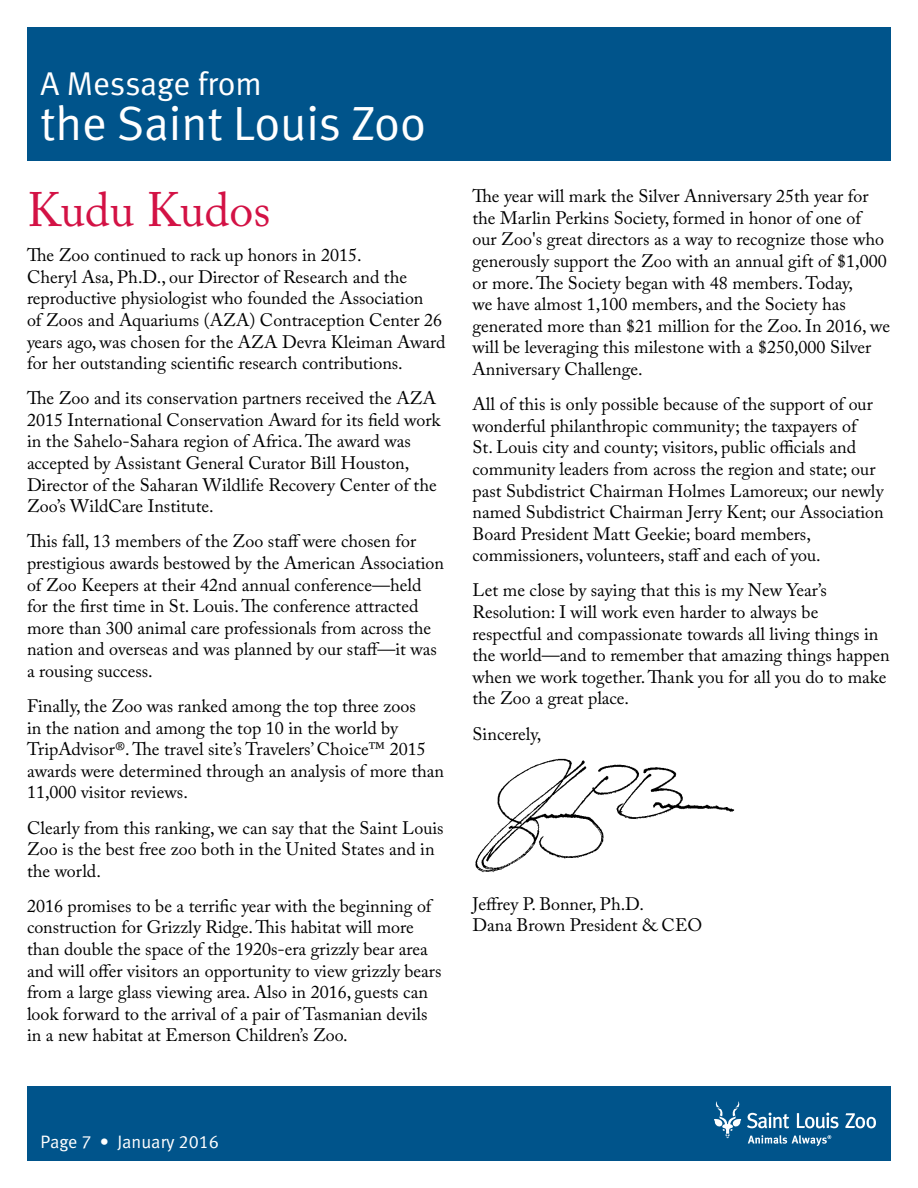
<style>
.page{position:relative;width:918px;height:1188px;background:#fff}
.page>*{position:absolute;margin:0;border:0;box-sizing:border-box;transform-origin:0 0}
.t1{font:48px "Meta Normal LF";color:#fff}
.t2{font:48px "Adobe Caslon";color:#d31245}
.t3{font:33px "Meta Normal LF";letter-spacing:-.005em;color:#fff}
.t4{font:18px/21.6px "Adobe Caslon Pro";color:#000}
.t5{font:18px "Meta Normal LF";color:#fff}
</style>
<div class="page">
<div style="left:27px;top:27px;width:864px;height:133px;background:#00548b"></div>
<div style="left:27px;top:1086px;width:864px;height:75px;background:#00548b"></div>
<svg style="left:747px;top:1113px;width:42px;height:15px"></svg>
<svg style="left:797px;top:1113px;width:42px;height:16px"></svg>
<svg style="left:845px;top:1113px;width:31px;height:15px"></svg>
<svg style="left:714px;top:1101px;width:27px;height:37px"></svg>
<svg style="left:748px;top:1135px;width:83px;height:11px"></svg>
<img style="left:475px;top:758px;width:260px;height:115px">
<h2 class="t3" style="left:40px;top:64px;width:223px">A Message from</h2>
<h1 class="t1" style="left:40px;top:96px;width:387px">the Saint Louis Zoo</h1>
<h1 class="t2" style="left:27px;top:182px;width:245px">Kudu Kudos</h1>
<p class="t4" style="left:27px;top:244px;width:420px">The Zoo continued to rack up honors in 2015.<br>Cheryl Asa, Ph.D., our Director of Research and the reproductive physiologist who founded the Association<br>of Zoos and Aquariums (AZA) Contraception Center 26 years ago, was chosen for the AZA Devra Kleiman Award for her outstanding scientific research contributions.</p>
<p class="t4" style="left:27px;top:387px;width:415px">The Zoo and its conservation partners received the AZA 2015 International Conservation Award for its field work in the Sahelo-Sahara region of Africa. The award was accepted by Assistant General Curator Bill Houston, Director of the Saharan Wildlife Recovery Center of the Zoo’s WildCare Institute.</p>
<p class="t4" style="left:27px;top:530px;width:419px">This fall, 13 members of the Zoo staff were chosen for prestigious awards bestowed by the American Association of Zoo Keepers at their 42nd annual conference—held for the first time in St. Louis. The conference attracted more than 300 animal care professionals from across the nation and overseas and was planned by our staff—it was a rousing success.</p>
<p class="t4" style="left:27px;top:695px;width:419px">Finally, the Zoo was ranked among the top three zoos<br>in the nation and among the top 10 in the world by TripAdvisor®. The travel site’s Travelers’ Choice™ 2015 awards were determined through an analysis of more than 11,000 visitor reviews.</p>
<p class="t4" style="left:27px;top:816px;width:418px">Clearly from this ranking, we can say that the Saint Louis<br>Zoo is the best free zoo both in the United States and in the world.</p>
<p class="t4" style="left:27px;top:895px;width:416px">2016 promises to be a terrific year with the beginning of construction for Grizzly Ridge. This habitat will more than double the space of the 1920s-era grizzly bear area and will offer visitors an opportunity to view grizzly bears from a large glass viewing area. Also in 2016, guests can look forward to the arrival of a pair of Tasmanian devils in a new habitat at Emerson Children’s Zoo.</p>
<p class="t4" style="left:472px;top:185px;width:419px">The year will mark the Silver Anniversary 25th year for the Marlin Perkins Society, formed in honor of one of<br>our Zoo's great directors as a way to recognize those who generously support the Zoo with an annual gift of $1,000 or more. The Society began with 48 members. Today,<br>we have almost 1,100 members, and the Society has generated more than $21 million for the Zoo. In 2016, we will be leveraging this milestone with a $250,000 Silver Anniversary Challenge.</p>
<p class="t4" style="left:472px;top:393px;width:413px">All of this is only possible because of the support of our wonderful philanthropic community; the taxpayers of<br>St. Louis city and county; visitors, public officials and community leaders from across the region and state; our past Subdistrict Chairman Holmes Lamoreux; our newly named Subdistrict Chairman Jerry Kent; our Association Board President Matt Geekie; board members, commissioners, volunteers, staff and each of you.</p>
<p class="t4" style="left:472px;top:579px;width:419px">Let me close by saying that this is my New Year’s Resolution: I will work even harder to always be respectful and compassionate towards all living things in the world—and to remember that amazing things happen when we work together. Thank you for all you do to make the Zoo a great place.</p>
<p class="t4" style="left:472px;top:723px;width:70px">Sincerely,</p>
<p class="t4" style="left:472px;top:893px;width:231px">Jeffrey P. Bonner, Ph.D.<br>Dana Brown President &amp; CEO</p>
<p class="t5" style="left:40px;top:1131px;width:180px">Page 7 • January 2016</p>
</div>
